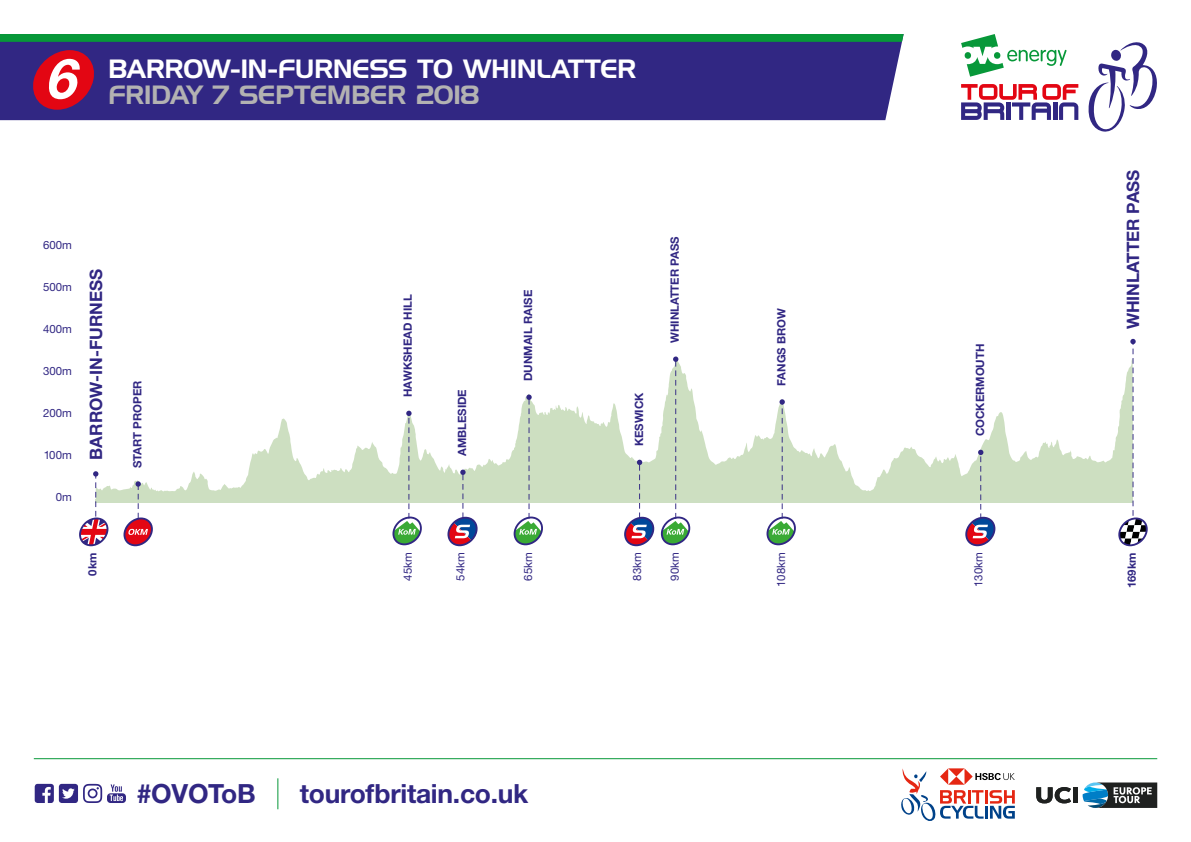
<style>
.page{position:relative;width:1191px;height:842px;background:#fff}
.page>*{position:absolute;margin:0;border:0;box-sizing:border-box;transform-origin:0 0}
.t1{font:700 26.5px "Helvetica Neue";letter-spacing:-.01em;color:#312783}
.t2{font:25.7px/25.7px "Handel Gothic BT";letter-spacing:-.02em;color:#fff}
.t3{font:700 17.1px "Helvetica Neue";color:#312783}
.t4{font:700 11.4px "Helvetica Neue";color:#312783}
.t5{font:11.4px "Helvetica Neue";color:#312783}
.s1{font-family:"Helvetica Neue";font-weight:700;font-style:italic;font-size:55.5px}
.s2{color:#b3b2b2}
</style>
<div class="page">
<svg style="left:961px;top:34px;width:105px;height:43px"></svg>
<svg style="left:1088px;top:42px;width:69px;height:90px"></svg>
<svg style="left:961px;top:84px;width:117px;height:36px"></svg>
<hr style="left:277px;top:778px;width:1px;height:31px;background:#079839">
<hr style="left:34px;top:758px;width:1123px;height:1px;background:#079839">
<svg style="left:1036px;top:782px;width:121px;height:26px"></svg>
<hr style="left:1073px;top:787px;width:4px;height:16px;background:#1f2120">
<svg style="left:35px;top:784px;width:91px;height:19px"></svg>
<div style="left:0;top:42px;width:902px;height:78px;background:#312783"></div>
<svg style="left:0;top:34px;width:903px;height:8px;background:#07953a"></svg>
<svg style="left:27px;top:50px;width:73px;height:60px;background:#a2123b"></svg>
<svg style="left:109px;top:388px;width:1009px;height:111px"></svg>
<hr style="left:96px;top:499px;width:1037px;height:4px;background:#cddfc2">
<svg style="left:79px;top:471px;width:30px;height:75px"></svg>
<svg style="left:1118px;top:339px;width:30px;height:207px"></svg>
<svg style="left:123px;top:481px;width:30px;height:65px"></svg>
<svg style="left:392px;top:411px;width:30px;height:134px"></svg>
<svg style="left:513px;top:394px;width:30px;height:151px"></svg>
<svg style="left:766px;top:399px;width:30px;height:146px"></svg>
<svg style="left:447px;top:470px;width:31px;height:76px"></svg>
<svg style="left:623px;top:356px;width:67px;height:190px"></svg>
<svg style="left:964px;top:450px;width:32px;height:96px"></svg>
<svg style="left:901px;top:768px;width:113px;height:53px"></svg>
<h2 class="t2" style="left:108px;top:56px;width:530px;text-indent:-64px"><span class="s1">6</span> BARROW-IN-FURNESS TO WHINLATTER<br><span class="s2">FRIDAY 7 SEPTEMBER 2018</span></h2>
<p class="t5" style="left:43px;top:236px;width:30px">600m</p>
<p class="t5" style="left:43px;top:278px;width:30px">500m</p>
<p class="t5" style="left:43px;top:320px;width:30px">400m</p>
<p class="t5" style="left:43px;top:362px;width:30px">300m</p>
<p class="t5" style="left:43px;top:404px;width:30px">200m</p>
<p class="t5" style="left:44px;top:446px;width:30px">100m</p>
<p class="t5" style="left:56px;top:488px;width:18px">0m</p>
<h3 class="t3" style="left:85px;top:460px;width:192px;rotate:-90deg">BARROW-IN-FURNESS</h3>
<p class="t4" style="left:130px;top:468px;width:89px;rotate:-90deg">START PROPER</p>
<p class="t4" style="left:401px;top:397px;width:104px;rotate:-90deg">HAWKSHEAD HILL</p>
<p class="t4" style="left:521px;top:381px;width:92px;rotate:-90deg">DUNMAIL RAISE</p>
<p class="t4" style="left:455px;top:456px;width:68px;rotate:-90deg">AMBLESIDE</p>
<p class="t4" style="left:632px;top:446px;width:55px;rotate:-90deg">KESWICK</p>
<p class="t4" style="left:668px;top:343px;width:108px;rotate:-90deg">WHINLATTER PASS</p>
<p class="t4" style="left:774px;top:386px;width:79px;rotate:-90deg">FANGS BROW</p>
<p class="t4" style="left:973px;top:436px;width:94px;rotate:-90deg">COCKERMOUTH</p>
<p class="t4" style="left:85px;top:576px;width:25px;rotate:-90deg">0km</p>
<p class="t5" style="left:399px;top:581px;width:30px;rotate:-90deg">45km</p>
<p class="t5" style="left:520px;top:581px;width:30px;rotate:-90deg">65km</p>
<p class="t5" style="left:666px;top:581px;width:30px;rotate:-90deg">90km</p>
<p class="t5" style="left:773px;top:587px;width:36px;rotate:-90deg">108km</p>
<p class="t5" style="left:970px;top:587px;width:36px;rotate:-90deg">130km</p>
<p class="t5" style="left:452px;top:581px;width:30px;rotate:-90deg">54km</p>
<p class="t5" style="left:629px;top:581px;width:30px;rotate:-90deg">83km</p>
<h1 class="t1" style="left:137px;top:777px;width:120px">#OVOToB</h1>
<h1 class="t1" style="left:300px;top:777px;width:230px">tourofbritain.co.uk</h1>
<h3 class="t3" style="left:1122px;top:329px;width:161px;rotate:-90deg">WHINLATTER PASS</h3>
<p class="t4" style="left:1124px;top:588px;width:37px;rotate:-90deg">169km</p>
</div>
